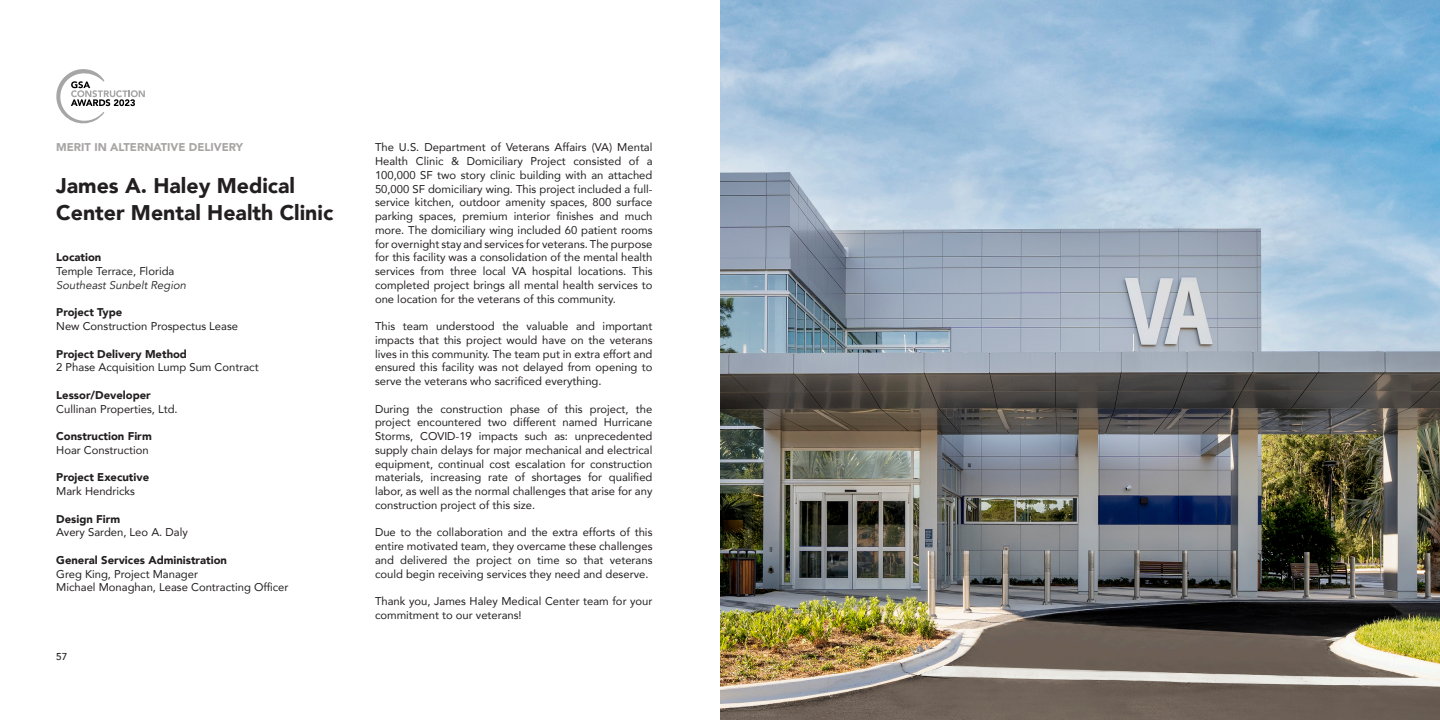
<style>
.page{position:relative;width:1440px;height:720px;background:#fff}
.page>*{position:absolute;margin:0;border:0;box-sizing:border-box;transform-origin:0 0}
.t1{font:900 21.25px/27.5px "Avenir";color:#231f20}
.t2{font:11.25px/13.8px "Avenir";color:#231f20;text-align:justify}
.t3{font:900 11.25px "Avenir";color:#231f20}
.t4{font:900 11.25px "Avenir";color:#a7a5a4}
.t5{font:italic 11.25px "Avenir";color:#231f20}
.t6{font:500 10px "Avenir";color:#231f20}
</style>
<div class="page">
<svg style="left:56px;top:69px;width:89px;height:55px"></svg>
<img style="left:720px;top:0;width:720px;height:720px">
<p class="t4" style="left:56px;top:138px;width:188px">MERIT IN ALTERNATIVE DELIVERY</p>
<p class="t1" style="left:56px;top:171px;width:279px">James A. Haley Medical<br>Center Mental Health Clinic</p>
<p class="t3" style="left:56px;top:248px;width:47px">Location</p>
<p class="t2" style="left:56px;top:264px;width:120px">Temple Terrace, Florida</p>
<p class="t5" style="left:56px;top:278px;width:131px">Southeast Sunbelt Region</p>
<p class="t3" style="left:56px;top:303px;width:68px">Project Type</p>
<p class="t2" style="left:56px;top:319px;width:183px">New Construction Prospectus Lease</p>
<p class="t3" style="left:56px;top:344px;width:132px">Project Delivery Method</p>
<p class="t2" style="left:56px;top:360px;width:204px">2 Phase Acquisition Lump Sum Contract</p>
<p class="t3" style="left:56px;top:385px;width:96px">Lessor/Developer</p>
<p class="t2" style="left:56px;top:401px;width:123px">Cullinan Properties, Ltd.</p>
<p class="t3" style="left:56px;top:426px;width:97px">Construction Firm</p>
<p class="t2" style="left:56px;top:443px;width:94px">Hoar Construction</p>
<p class="t3" style="left:56px;top:468px;width:94px">Project Executive</p>
<p class="t2" style="left:56px;top:484px;width:80px">Mark Hendricks</p>
<p class="t3" style="left:56px;top:509px;width:66px">Design Firm</p>
<p class="t2" style="left:56px;top:525px;width:133px">Avery Sarden, Leo A. Daly</p>
<p class="t3" style="left:56px;top:550px;width:172px">General Services Administration</p>
<p class="t2" style="left:56px;top:566px;width:143px">Greg King, Project Manager</p>
<p class="t2" style="left:56px;top:580px;width:234px">Michael Monaghan, Lease Contracting Officer</p>
<p class="t6" style="left:56px;top:648px;width:13px">57</p>
<p class="t2" style="left:375px;top:140px;width:279px">The U.S. Department of Veterans Affairs (VA) Mental Health Clinic &amp; Domiciliary Project consisted of a 100,000 SF two story clinic building with an attached 50,000 SF domiciliary wing. This project included a full&shy;service kitchen, outdoor amenity spaces, 800 surface parking spaces, premium interior finishes and much more. The domiciliary wing included 60 patient rooms for overnight stay and services for veterans. The purpose for this facility was a consolidation of the mental health services from three local VA hospital locations. This completed project brings all mental health services to one location for the veterans of this community.</p>
<p class="t2" style="left:375px;top:319px;width:279px">This team understood the valuable and important impacts that this project would have on the veterans lives in this community. The team put in extra effort and ensured this facility was not delayed from opening to serve the veterans who sacrificed everything.</p>
<p class="t2" style="left:375px;top:401px;width:279px">During the construction phase of this project, the project encountered two different named Hurricane Storms, COVID-19 impacts such as: unprecedented supply chain delays for major mechanical and electrical equipment, continual cost escalation for construction materials, increasing rate of shortages for qualified labor, as well as the normal challenges that arise for any construction project of this size.</p>
<p class="t2" style="left:375px;top:525px;width:279px">Due to the collaboration and the extra efforts of this entire motivated team, they overcame these challenges and delivered the project on time so that veterans could begin receiving services they need and deserve.</p>
<p class="t2" style="left:375px;top:594px;width:279px">Thank you, James Haley Medical Center team for your commitment to our veterans!</p>
</div>
